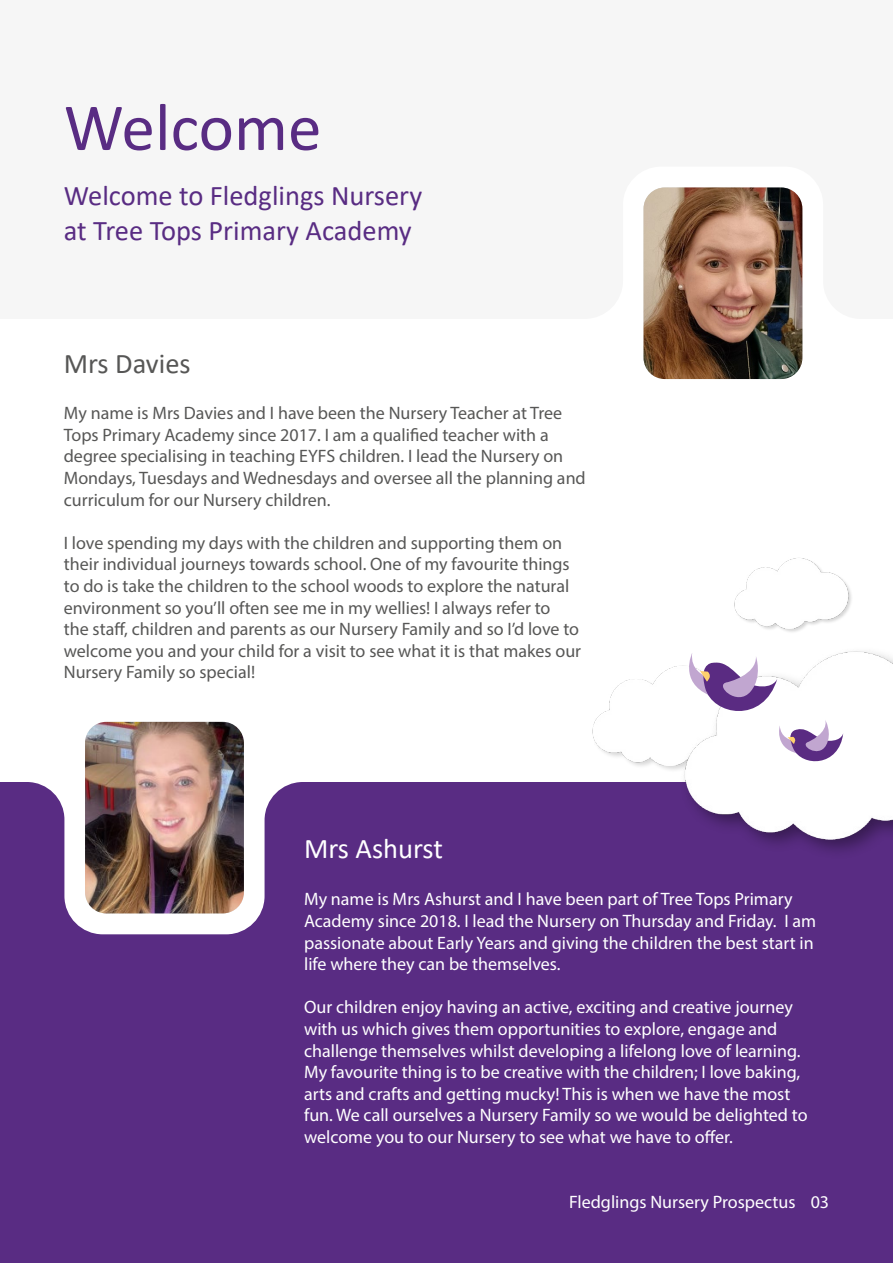
<style>
.page{position:relative;width:893px;height:1263px;background:#fff}
.page>*{position:absolute;margin:0;border:0;box-sizing:border-box;transform-origin:0 0}
.Header__Green{font:67.5px "Calibri";color:#592c83}
.Sub_Header__Green{font:28.5px/34.2px "Calibri";color:#592c83}
.Sub_Header__Green-2{font:28.5px "Calibri";color:#fff}
.Sub_Header__Green-3{font:28.5px "Calibri";color:#575756}
.Paragraph__Black_80{font:18px/21.6px "Myriad Pro";color:#575756}
.Paragraph__Black_80-2{font:18px/21.6px "Myriad Pro";color:#fff}
</style>
<div class="page">
<div style="left:0;top:782px;width:893px;height:481px;background:#592c83"></div>
<img style="left:643px;top:187px;width:159px;height:192px">
<img style="left:85px;top:722px;width:159px;height:191px">
<img style="left:592px;top:679px;width:62px;height:86px">
<div style="left:679px;top:645px;width:214px;height:215px;background:#000;opacity:.37"></div>
<img style="left:654px;top:645px;width:239px;height:194px">
<svg style="left:678px;top:653px;width:165px;height:115px"></svg>
<div style="left:735px;top:558px;width:119px;height:76px;background:#000;opacity:.16"></div>
<img style="left:734px;top:558px;width:120px;height:70px">
<h1 class="Header__Green" style="left:64px;top:81px;width:259px">Welcome</h1>
<h2 class="Sub_Header__Green" style="left:64px;top:178px;width:360px">Welcome to Fledglings Nursery at Tree Tops Primary Academy</h2>
<h2 class="Sub_Header__Green-3" style="left:64px;top:344px;width:128px">Mrs Davies</h2>
<p class="Paragraph__Black_80" style="left:64px;top:402px;width:523px">My name is Mrs Davies and I have been the Nursery Teacher at Tree Tops Primary Academy since 2017. I am a qualified teacher with a degree specialising in teaching EYFS children. I lead the Nursery on Mondays, Tuesdays and Wednesdays and oversee all the planning and curriculum for our Nursery children.</p>
<p class="Paragraph__Black_80" style="left:64px;top:532px;width:519px">I love spending my days with the children and supporting them on their individual journeys towards school. One of my favourite things to do is take the children to the school woods to explore the natural environment so you’ll often see me in my wellies! I always refer to<br>the staff, children and parents as our Nursery Family and so I’d love to welcome you and your child for a visit to see what it is that makes our Nursery Family so special!</p>
<h2 class="Sub_Header__Green-2" style="left:304px;top:829px;width:140px">Mrs Ashurst</h2>
<p class="Paragraph__Black_80-2" style="left:304px;top:888px;width:514px">My name is Mrs Ashurst and I have been part of Tree Tops Primary Academy since 2018. I lead the Nursery on Thursday and Friday. I am passionate about Early Years and giving the children the best start in life where they can be themselves.</p>
<p class="Paragraph__Black_80-2" style="left:304px;top:996px;width:498px">Our children enjoy having an active, exciting and creative journey with us which gives them opportunities to explore, engage and challenge themselves whilst developing a lifelong love of learning.</p>
<p class="Paragraph__Black_80-2" style="left:304px;top:1061px;width:505px">My favourite thing is to be creative with the children; I love baking, arts and crafts and getting mucky! This is when we have the most fun. We call ourselves a Nursery Family so we would be delighted to welcome you to our Nursery to see what we have to offer.</p>
<p class="Paragraph__Black_80-2" style="left:569px;top:1190px;width:262px">Fledglings Nursery Prospectus 03</p>
</div>
